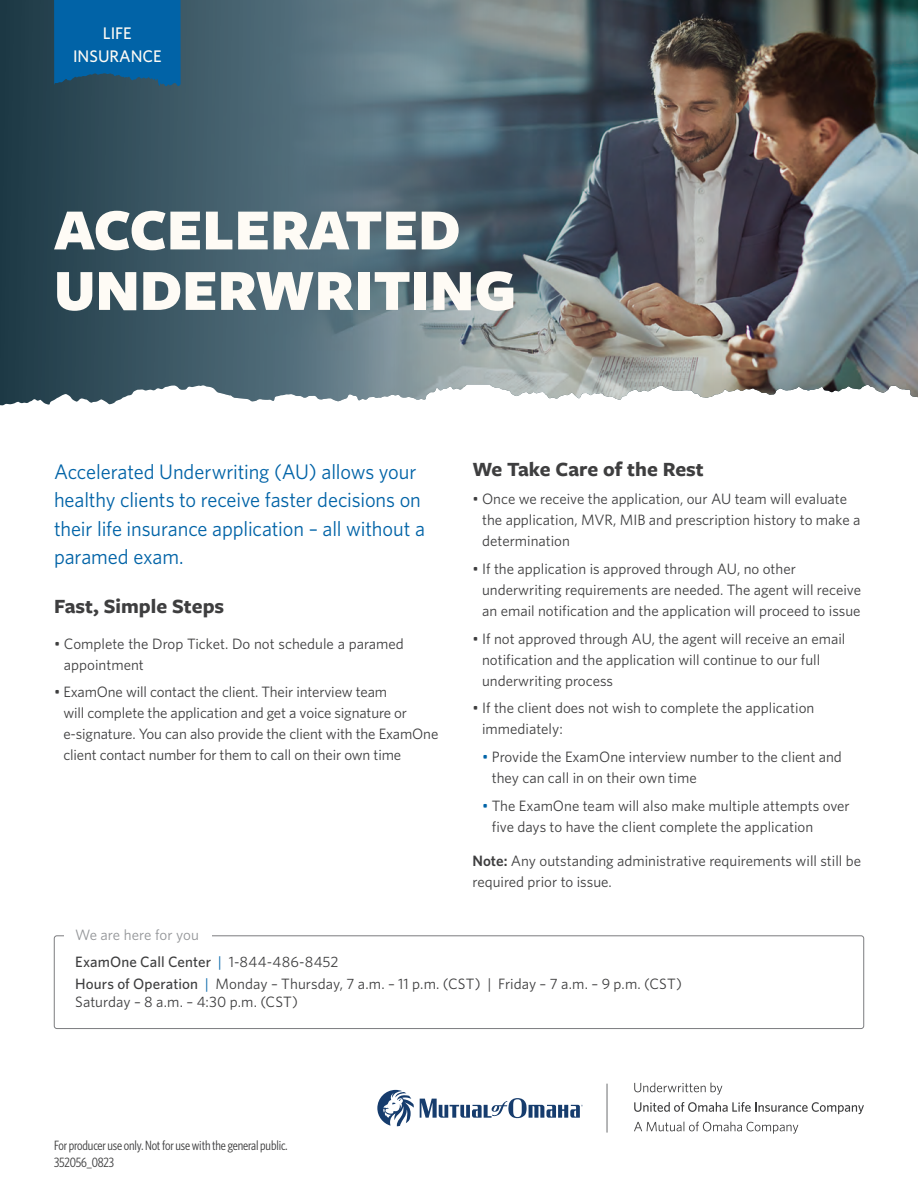
<style>
.page{position:relative;width:918px;height:1188px;background:#fff}
.page>*{position:absolute;margin:0;border:0;box-sizing:border-box;transform-origin:0 0}
._1_Headline{font:900 60.45px/60.4px "Freight Sans Pro";color:#fefbf5}
._1_Intro{font:21px/28.5px "Whitney";letter-spacing:-.005em;color:#0163a7}
.Subhead_2{font:700 21px "Freight Sans Pro";color:#3e3e3f}
._1_Product_Tab_cente{font:500 16.8px/23.5px "Whitney";color:#fefbf5;text-align:center}
.Subhead_2-2{font:15px/21px "Whitney";color:#3e3e3f}
.t1{font:500 15px "Whitney";letter-spacing:.005em;color:#3e3e3f}
.t2{font:15px "Whitney";color:#939598}
._1_disclaimer{font:13.5px "Whitney Condensed";letter-spacing:-.01em;color:#3e3e3f}
.s1{color:#0163a7}
.s2{font-weight:600}
.s3{font-weight:400;color:#0163a7}
.s4{font-weight:400}
.s5{font-weight:500}
</style>
<div class="page">
<div style="left:54px;top:936px;width:810px;height:93px;border:1px solid #6c6d70;border-radius:3px"></div>
<div style="left:64px;top:921px;width:148px;height:35px;background:#fff"></div>
<img style="left:0;top:0;width:918px;height:406px">
<img style="left:0;top:0;width:317px;height:405px">
<svg style="left:54px;top:0;width:127px;height:88px;background:#06609e"></svg>
<hr style="left:607px;top:1084px;width:1px;height:49px;background:#6c6d70">
<svg style="left:634px;top:1082px;width:88px;height:13px"></svg>
<svg style="left:634px;top:1102px;width:230px;height:12px"></svg>
<svg style="left:634px;top:1122px;width:164px;height:12px"></svg>
<svg style="left:377px;top:1090px;width:37px;height:36px"></svg>
<svg style="left:420px;top:1098px;width:163px;height:20px"></svg>
<p class="_1_Product_Tab_cente" style="left:73px;top:21px;width:90px">LIFE<br>INSURANCE</p>
<p class="_1_Headline" style="left:54px;top:197px;width:464px">ACCELERATED<br>UNDERWRITING</p>
<p class="_1_Intro" style="left:54px;top:457px;width:373px">Accelerated Underwriting (AU) allows your healthy clients to receive faster decisions on their life insurance application – all without a paramed exam.</p>
<p class="Subhead_2" style="left:54px;top:592px;width:172px">Fast, Simple Steps</p>
<p class="Subhead_2-2" style="left:64px;top:633px;width:341px;text-indent:-10px">• Complete the Drop Ticket. Do not schedule a paramed appointment</p>
<p class="Subhead_2-2" style="left:63px;top:681px;width:377px;text-indent:-9px">• ExamOne will contact the client. Their interview team<br>will complete the application and get a voice signature or e-signature. You can also provide the client with the ExamOne client contact number for them to call on their own time</p>
<p class="t2" style="left:75px;top:925px;width:125px">We are here for you</p>
<p class="Subhead_2" style="left:472px;top:455px;width:233px">We Take Care of the Rest</p>
<p class="Subhead_2-2" style="left:482px;top:488px;width:380px;text-indent:-10px">• Once we receive the application, our AU team will evaluate the application, MVR, MIB and prescription history to make a determination</p>
<p class="Subhead_2-2" style="left:482px;top:558px;width:380px;text-indent:-10px">• If the application is approved through AU, no other underwriting requirements are needed. The agent will receive an email notification and the application will proceed to issue</p>
<p class="Subhead_2-2" style="left:482px;top:627px;width:365px;text-indent:-10px">• If not approved through AU, the agent will receive an email notification and the application will continue to our full underwriting process</p>
<p class="Subhead_2-2" style="left:482px;top:697px;width:334px;text-indent:-10px">• If the client does not wish to complete the application immediately:</p>
<p class="Subhead_2-2" style="left:492px;top:746px;width:352px;text-indent:-10px"><span class="s1">•</span> Provide the ExamOne interview number to the client and they can call in on their own time</p>
<p class="Subhead_2-2" style="left:492px;top:795px;width:359px;text-indent:-10px"><span class="s1">•</span> The ExamOne team will also make multiple attempts over five days to have the client complete the application</p>
<p class="Subhead_2-2" style="left:472px;top:850px;width:390px"><span class="s2">Note:</span> Any outstanding administrative requirements will still be required prior to issue.</p>
<p class="t1" style="left:75px;top:951px;width:265px">ExamOne Call Center <span class="s3">|</span> <span class="s4">1-844-486-8452</span></p>
<p class="Subhead_2-2" style="left:75px;top:973px;width:608px"><span class="s5">Hours of Operation</span> <span class="s1">|</span> Monday – Thursday, 7 a.m. – 11 p.m. (CST) | Friday – 7 a.m. – 9 p.m. (CST)</p>
<p class="Subhead_2-2" style="left:75px;top:991px;width:224px">Saturday – 8 a.m. – 4:30 p.m. (CST)</p>
<p class="_1_disclaimer" style="left:54px;top:1137px;width:235px">For producer use only. Not for use with the general public.</p>
<p class="_1_disclaimer" style="left:54px;top:1154px;width:62px">352056_0823</p>
</div>
